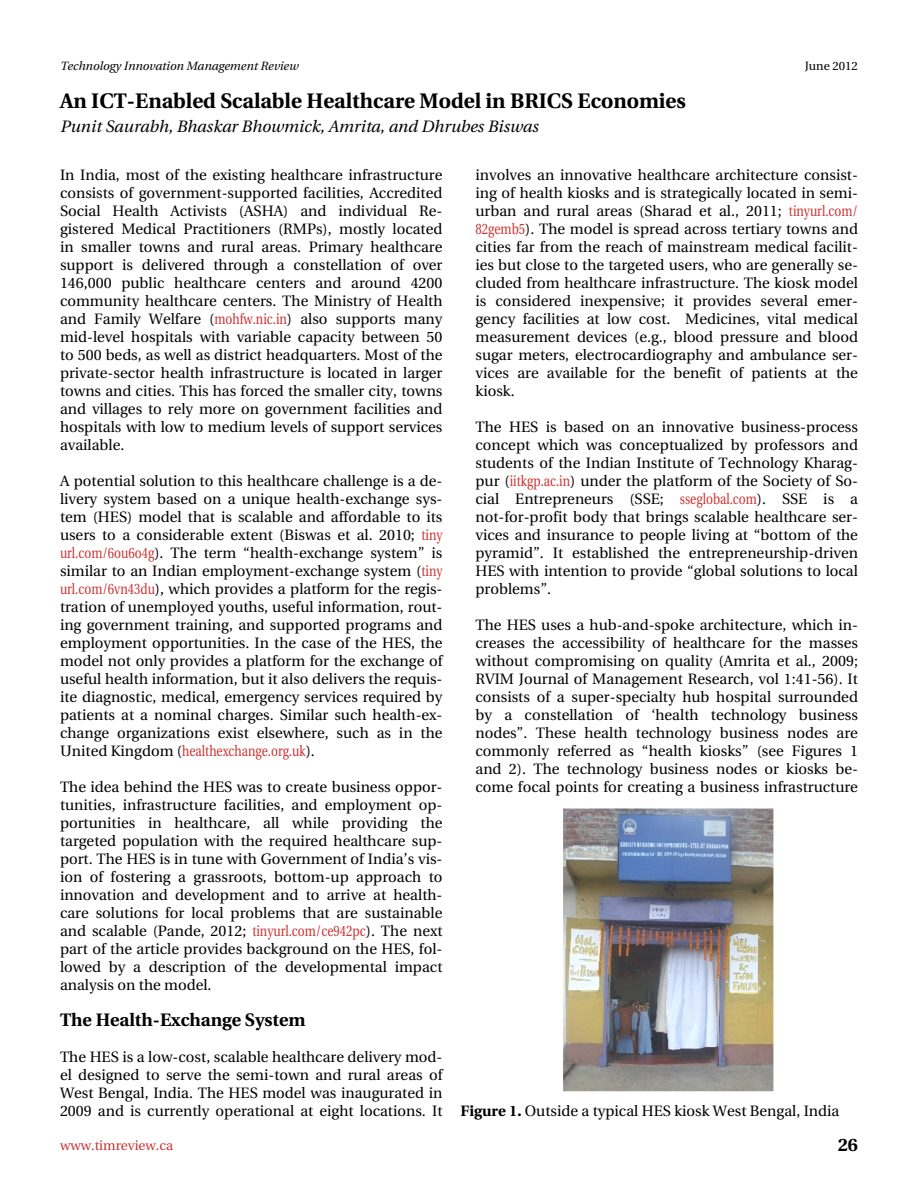
<style>
.page{position:relative;width:918px;height:1188px;background:#fff}
.page>*{position:absolute;margin:0;border:0;box-sizing:border-box;transform-origin:0 0}
.t1{font:700 21px "Utopia";color:#000}
.t2{font:700 18px "Utopia";color:#000}
.t3{font:italic 16.5px "Utopia";color:#000}
.t4{font:15px/18px "Utopia";color:#000;text-align:justify}
.t5{font:13.5px "Utopia";color:#c33}
.t6{font:italic 12px "Utopia";color:#000}
.t7{font:12px "Utopia";color:#000}
.s1{color:#c33}
.s2{font-weight:700}
</style>
<div class="page">
<img style="left:563px;top:808px;width:210px;height:283px">
<p class="t6" style="left:60px;top:60px;width:240px">Technology Innovation Management Review</p>
<p class="t7" style="left:805px;top:59px;width:55px">June 2012</p>
<h1 class="t1" style="left:60px;top:89px;width:627px">An ICT-Enabled Scalable Healthcare Model in BRICS Economies</h1>
<p class="t3" style="left:60px;top:117px;width:480px">Punit Saurabh, Bhaskar Bhowmick, Amrita, and Dhrubes Biswas</p>
<p class="t4" style="left:60px;top:166px;width:384px">In India, most of the existing healthcare infrastructure consists of government-supported facilities, Accredited Social Health Activists (ASHA) and individual Re&shy;gistered Medical Practitioners (RMPs), mostly located in smaller towns and rural areas. Primary healthcare support is delivered through a constellation of over 146,000 public healthcare centers and around 4200 community healthcare centers. The Ministry of Health and Family Welfare (<span class="s1">mohfw.nic.in</span>) also supports many mid-level hospitals with variable capacity between 50 to 500 beds, as well as district headquarters. Most of the private-sector health infrastructure is located in larger towns and cities. This has forced the smaller city, towns and villages to rely more on government facilities and hospitals with low to medium levels of support services available.</p>
<p class="t4" style="left:60px;top:472px;width:384px">A potential solution to this healthcare challenge is a de&shy;livery system based on a unique health-exchange sys&shy;tem (HES) model that is scalable and affordable to its users to a considerable extent (Biswas et al. 2010; <span class="s1">tiny url.com/6ou6o4g</span>). The term “health-exchange system” is similar to an Indian employment-exchange system (<span class="s1">tiny url.com/6vn43du</span>), which provides a platform for the regis&shy;tration of unemployed youths, useful information, rout&shy;ing government training, and supported programs and employment opportunities. In the case of the HES, the model not only provides a platform for the exchange of useful health information, but it also delivers the requis&shy;ite diagnostic, medical, emergency services required by patients at a nominal charges. Similar such health-ex&shy;change organizations exist elsewhere, such as in the United Kingdom (<span class="s1">healthexchange.org.uk</span>).</p>
<p class="t4" style="left:60px;top:778px;width:384px">The idea behind the HES was to create business oppor&shy;tunities, infrastructure facilities, and employment op&shy;portunities in healthcare, all while providing the targeted population with the required healthcare sup&shy;port. The HES is in tune with Government of India’s vis&shy;ion of fostering a grassroots, bottom-up approach to innovation and development and to arrive at health&shy;care solutions for local problems that are sustainable and scalable (Pande, 2012; <span class="s1">tinyurl.com/ce942pc</span>). The next part of the article provides background on the HES, fol&shy;lowed by a description of the developmental impact analysis on the model.</p>
<p class="t2" style="left:60px;top:1010px;width:247px">The Health-Exchange System</p>
<p class="t4" style="left:60px;top:1048px;width:384px">The HES is a low-cost, scalable healthcare delivery mod&shy;el designed to serve the semi-town and rural areas of West Bengal, India. The HES model was inaugurated in 2009 and is currently operational at eight locations. It</p>
<p class="t4" style="left:476px;top:166px;width:384px">involves an innovative healthcare architecture consist&shy;ing of health kiosks and is strategically located in semi&shy;urban and rural areas (Sharad et al., 2011; <span class="s1">tinyurl.com/ 82gemb5</span>). The model is spread across tertiary towns and cities far from the reach of mainstream medical facilit&shy;ies but close to the targeted users, who are generally se&shy;cluded from healthcare infrastructure. The kiosk model is considered inexpensive; it provides several emer&shy;gency facilities at low cost. Medicines, vital medical measurement devices (e.g., blood pressure and blood sugar meters, electrocardiography and ambulance ser&shy;vices are available for the benefit of patients at the kiosk.</p>
<p class="t4" style="left:476px;top:418px;width:384px">The HES is based on an innovative business-process concept which was conceptualized by professors and students of the Indian Institute of Technology Kharag&shy;pur (<span class="s1">iitkgp.ac.in</span>) under the platform of the Society of So&shy;cial Entrepreneurs (SSE; <span class="s1">sseglobal.com</span>). SSE is a not-for-profit body that brings scalable healthcare ser&shy;vices and insurance to people living at “bottom of the pyramid”. It established the entrepreneurship-driven HES with intention to provide “global solutions to local problems”.</p>
<p class="t4" style="left:476px;top:616px;width:384px">The HES uses a hub-and-spoke architecture, which in&shy;creases the accessibility of healthcare for the masses without compromising on quality (Amrita et al., 2009; RVIM Journal of Management Research, vol 1:41-56). It consists of a super-specialty hub hospital surrounded by a constellation of ‘health technology business nodes”. These health technology business nodes are commonly referred as “health kiosks” (see Figures 1 and 2). The technology business nodes or kiosks be&shy;come focal points for creating a business infrastructure</p>
<p class="t4" style="left:460px;top:1102px;width:380px"><span class="s2">Figure 1.</span> Outside a typical HES kiosk West Bengal, India</p>
<p class="t5" style="left:60px;top:1138px;width:115px">www.timreview.ca</p>
<p class="t2" style="left:838px;top:1134px;width:22px">26</p>
</div>
